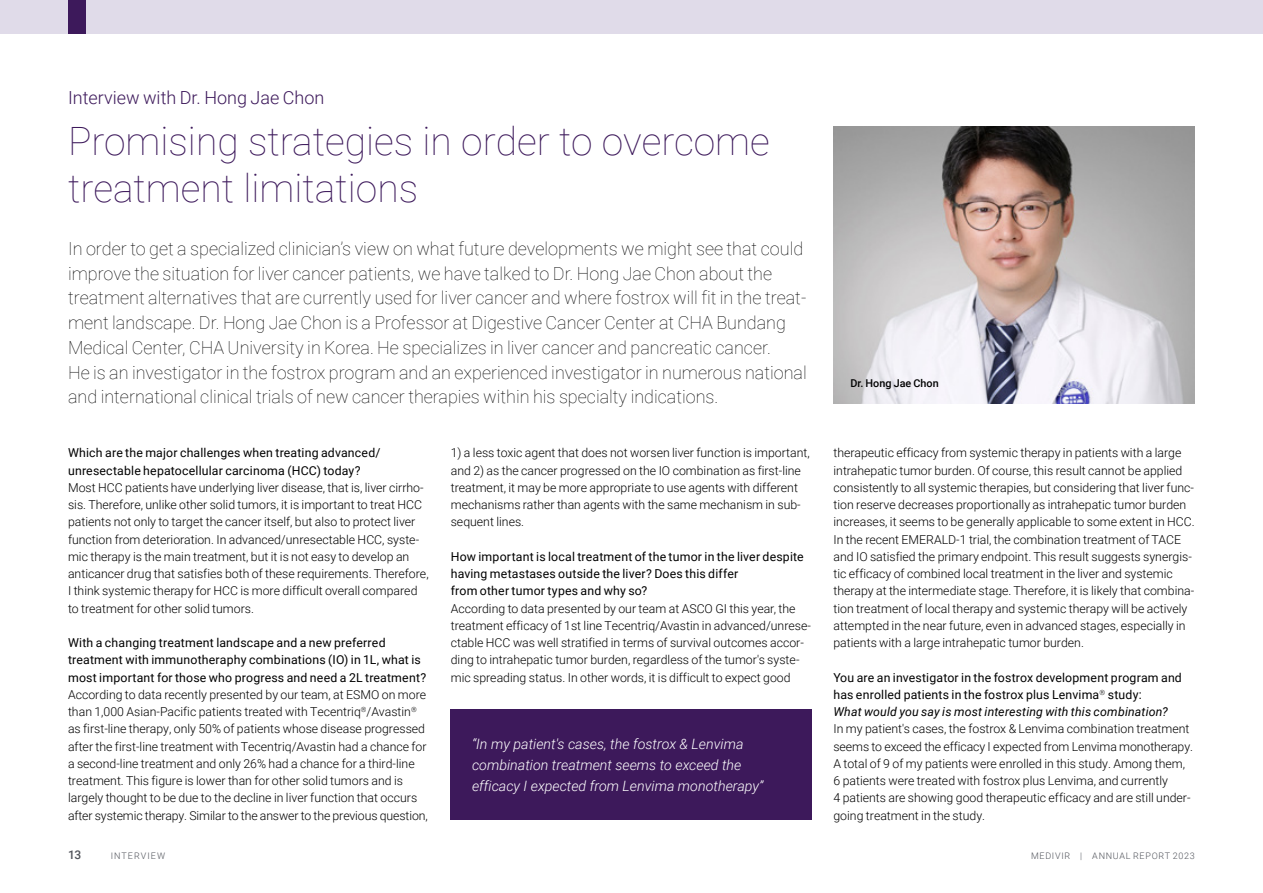
<style>
.page{position:relative;width:1263px;height:893px;background:#fff}
.page>*{position:absolute;margin:0;border:0;box-sizing:border-box;transform-origin:0 0}
.t1{font:100 39px/46.8px "Roboto";color:#3d195b}
.t2{font:100 18px/24.8px "Roboto";color:#000}
.t3{font:300 18px "Roboto";color:#3d195b}
.t4{font:italic 300 14.25px/21px "Roboto";color:#fff}
.t5{font:300 12.3px/17.2px "Roboto";color:#000}
.t6{font:12.3px/17.2px "Roboto";letter-spacing:.015em;color:#000}
.t7{font:500 12px "Roboto";color:#50535a}
.t8{font:500 10.8px "Roboto";color:#000}
.t9{font:300 9px "Roboto";letter-spacing:.085em;color:#50535a}
.t10{font:300 9px "Roboto";letter-spacing:.115em;color:#50535a}
.s1{font-style:italic}
</style>
<div class="page">
<div style="left:0;top:0;width:1263px;height:34px;background:#e0dbe9"></div>
<div style="left:68px;top:0;width:17px;height:34px;background:#3d195b"></div>
<img style="left:833px;top:126px;width:362px;height:278px">
<div style="left:451px;top:709px;width:361px;height:111px;background:#3d195b"></div>
<h2 class="t3" style="left:68px;top:85px;width:258px">Interview with Dr. Hong Jae Chon</h2>
<h1 class="t1" style="left:68px;top:116px;width:703px">Promising strategies in order to overcome treatment limitations</h1>
<p class="t2" style="left:68px;top:235px;width:740px">In order to get a specialized clinician’s view on what future developments we might see that could improve the situation for liver cancer patients, we have talked to Dr. Hong Jae Chon about the treatment alternatives that are currently used for liver cancer and where fostrox will fit in the treat&shy;ment landscape. Dr. Hong Jae Chon is a Professor at Digestive Cancer Center at CHA Bundang Medical Center, CHA University in Korea. He specializes in liver cancer and pancreatic cancer.<br>He is an investigator in the fostrox program and an experienced investigator in numerous national and international clinical trials of new cancer therapies within his specialty indications.</p>
<p class="t6" style="left:68px;top:444px;width:314px">Which are the major challenges when treating advanced/ unresectable hepatocellular carcinoma (HCC) today?</p>
<p class="t5" style="left:68px;top:478px;width:362px">Most HCC patients have underlying liver disease, that is, liver cirrho&shy;sis. Therefore, unlike other solid tumors, it is important to treat HCC patients not only to target the cancer itself, but also to protect liver function from deterioration. In advanced/unresectable HCC, syste&shy;mic therapy is the main treatment, but it is not easy to develop an anticancer drug that satisfies both of these requirements. Therefore, I think systemic therapy for HCC is more difficult overall compared to treatment for other solid tumors.</p>
<p class="t6" style="left:68px;top:634px;width:360px">With a changing treatment landscape and a new preferred treatment with immunotheraphy combinations (IO) in 1L, what is most important for those who progress and need a 2L treatment?</p>
<p class="t5" style="left:68px;top:685px;width:361px">According to data recently presented by our team, at ESMO on more than 1,000 Asian-Pacific patients treated with Tecentriq<sup>®</sup>/Avastin<sup>® </sup>as first-line therapy, only 50% of patients whose disease progressed after the first-line treatment with Tecentriq/Avastin had a chance for a second-line treatment and only 26% had a chance for a third-line treatment. This figure is lower than for other solid tumors and is largely thought to be due to the decline in liver function that occurs after systemic therapy. Similar to the answer to the previous question,</p>
<p class="t5" style="left:451px;top:444px;width:361px">1) a less toxic agent that does not worsen liver function is important, and 2) as the cancer progressed on the IO combination as first-line treatment, it may be more appropriate to use agents with different mechanisms rather than agents with the same mechanism in sub&shy;sequent lines.</p>
<p class="t6" style="left:451px;top:547px;width:355px">How important is local treatment of the tumor in the liver despite having metastases outside the liver? Does this differ<br>from other tumor types and why so?</p>
<p class="t5" style="left:451px;top:599px;width:362px">According to data presented by our team at ASCO GI this year, the treatment efficacy of 1st line Tecentriq/Avastin in advanced/unrese&shy;ctable HCC was well stratified in terms of survival outcomes accor&shy;ding to intrahepatic tumor burden, regardless of the tumor's syste&shy;mic spreading status. In other words, it is difficult to expect good</p>
<p class="t4" style="left:472px;top:733px;width:293px">“In my patient's cases, the fostrox &amp; Lenvima combination treatment seems to exceed the efficacy I expected from Lenvima monotherapy”</p>
<p class="t8" style="left:850px;top:375px;width:90px">Dr. Hong Jae Chon</p>
<p class="t5" style="left:833px;top:444px;width:363px">therapeutic efficacy from systemic therapy in patients with a large intrahepatic tumor burden. Of course, this result cannot be applied consistently to all systemic therapies, but considering that liver func&shy;tion reserve decreases proportionally as intrahepatic tumor burden increases, it seems to be generally applicable to some extent in HCC.<br>In the recent EMERALD-1 trial, the combination treatment of TACE and IO satisfied the primary endpoint. This result suggests synergis&shy;tic efficacy of combined local treatment in the liver and systemic therapy at the intermediate stage. Therefore, it is likely that combina&shy;tion treatment of local therapy and systemic therapy will be actively attempted in the near future, even in advanced stages, especially in patients with a large intrahepatic tumor burden.</p>
<p class="t6" style="left:833px;top:668px;width:350px">You are an investigator in the fostrox development program and has enrolled patients in the fostrox plus Lenvima<sup>®</sup> study:<br><span class="s1">What would you say is most interesting with this combination?</span></p>
<p class="t5" style="left:833px;top:720px;width:361px">In my patient's cases, the fostrox &amp; Lenvima combination treatment seems to exceed the efficacy I expected from Lenvima monotherapy.<br>A total of 9 of my patients were enrolled in this study. Among them, 6 patients were treated with fostrox plus Lenvima, and currently<br>4 patients are showing good therapeutic efficacy and are still under&shy;going treatment in the study.</p>
<p class="t7" style="left:68px;top:846px;width:15px">13</p>
<p class="t10" style="left:111px;top:849px;width:56px">INTERVIEW</p>
<p class="t9" style="left:1031px;top:849px;width:165px">MEDIVIR | ANNUAL REPORT 2023</p>
</div>
